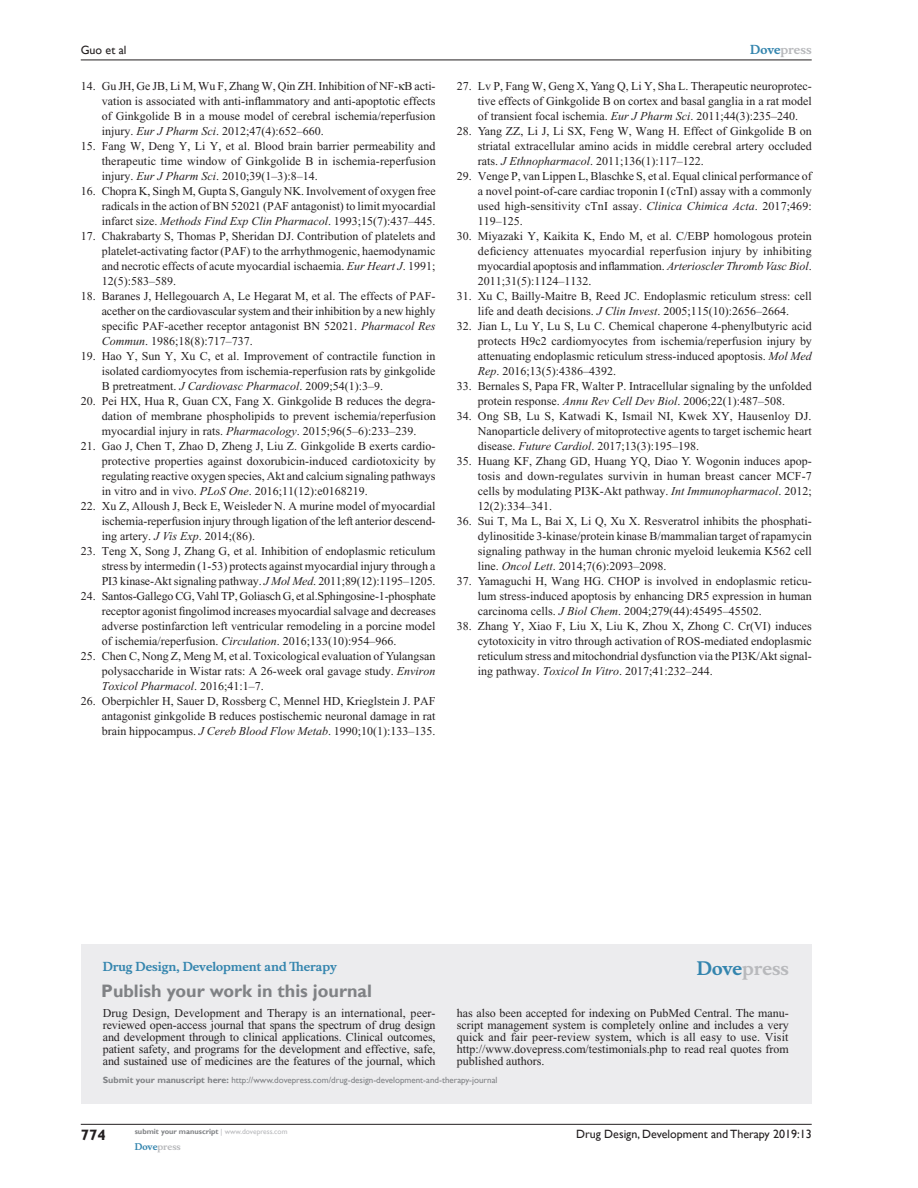
<style>
.page{position:relative;width:918px;height:1188px;background:#fff}
.page>*{position:absolute;margin:0;border:0;box-sizing:border-box;transform-origin:0 0}
.t1{font:700 18px "Gill Sans";color:#808285}
.t2{font:700 18px "Musee";color:#b8b9bc}
.t3{font:700 15px "Gill Sans";color:#231f20}
.RefNL2{font:12px/15px "Times New Roman";color:#231f20;text-align:justify}
.t4{font:12px "Gill Sans";color:#231f20}
.t5{font:700 12px "Musee";color:#3485ae}
.t6{font:700 12px "Musee";color:#b8b9bc}
.t7{font:9px "Gill Sans";color:#808285}
.t8{font:700 9px "Musee";color:#b8b9bc}
.t9{font:700 7.5px "Gill Sans";color:#808285}
.s1{font-style:italic}
.s2{color:#3485ae}
.s3{font-weight:700}
.s4{font-weight:400;color:#b8b9bc}
</style>
<div class="page">
<div style="left:81px;top:944px;width:731px;height:159px;background:#ececee"></div>
<hr style="left:81px;top:1124px;width:731px;height:1px;background:#231f20">
<hr style="left:81px;top:60px;width:731px;height:1px;background:#231f20">
<p class="t4" style="left:81px;top:43px;width:47px">Guo et al</p>
<p class="RefNL2" style="left:102px;top:79px;width:335px;text-indent:-21px">14. Gu JH, Ge JB, Li M, Wu F, Zhang W, Qin ZH. Inhibition of NF- B acti&shy;vation is associated with anti-inflammatory and anti-apoptotic effects of Ginkgolide B in a mouse model of cerebral ischemia/reperfusion injury. <span class="s1">Eur J Pharm Sci</span>. 2012;47(4):652–660.</p>
<p class="RefNL2" style="left:102px;top:139px;width:335px;text-indent:-21px">15. Fang W, Deng Y, Li Y, et al. Blood brain barrier permeability and therapeutic time window of Ginkgolide B in ischemia-reperfusion injury. <span class="s1">Eur J Pharm Sci</span>. 2010;39(1–3):8–14.</p>
<p class="RefNL2" style="left:102px;top:184px;width:335px;text-indent:-21px">16. Chopra K, Singh M, Gupta S, Ganguly NK. Involvement of oxygen free radicals in the action of BN 52021 (PAF antagonist) to limit myocardial infarct size. <span class="s1">Methods Find Exp Clin Pharmacol</span>. 1993;15(7):437–445.</p>
<p class="RefNL2" style="left:102px;top:229px;width:335px;text-indent:-21px">17. Chakrabarty S, Thomas P, Sheridan DJ. Contribution of platelets and platelet-activating factor (PAF) to the arrhythmogenic, haemodynamic and necrotic effects of acute myocardial ischaemia. <span class="s1">Eur Heart J</span>. 1991; 12(5):583–589.</p>
<p class="RefNL2" style="left:102px;top:289px;width:335px;text-indent:-21px">18. Baranes J, Hellegouarch A, Le Hegarat M, et al. The effects of PAF&shy;acether on the cardiovascular system and their inhibition by a new highly specific PAF-acether receptor antagonist BN 52021. <span class="s1">Pharmacol Res Commun</span>. 1986;18(8):717–737.</p>
<p class="RefNL2" style="left:102px;top:349px;width:335px;text-indent:-21px">19. Hao Y, Sun Y, Xu C, et al. Improvement of contractile function in isolated cardiomyocytes from ischemia-reperfusion rats by ginkgolide B pretreatment. <span class="s1">J Cardiovasc Pharmacol</span>. 2009;54(1):3–9.</p>
<p class="RefNL2" style="left:102px;top:394px;width:335px;text-indent:-21px">20. Pei HX, Hua R, Guan CX, Fang X. Ginkgolide B reduces the degra&shy;dation of membrane phospholipids to prevent ischemia/reperfusion myocardial injury in rats. <span class="s1">Pharmacology</span>. 2015;96(5–6):233–239.</p>
<p class="RefNL2" style="left:102px;top:439px;width:335px;text-indent:-21px">21. Gao J, Chen T, Zhao D, Zheng J, Liu Z. Ginkgolide B exerts cardio&shy;protective properties against doxorubicin-induced cardiotoxicity by regulating reactive oxygen species, Akt and calcium signaling pathways in vitro and in vivo. <span class="s1">PLoS One</span>. 2016;11(12):e0168219.</p>
<p class="RefNL2" style="left:102px;top:499px;width:335px;text-indent:-21px">22. Xu Z, Alloush J, Beck E, Weisleder N. A murine model of myocardial ischemia-reperfusion injury through ligation of the left anterior descend&shy;ing artery. <span class="s1">J Vis Exp</span>. 2014;(86).</p>
<p class="RefNL2" style="left:102px;top:544px;width:335px;text-indent:-21px">23. Teng X, Song J, Zhang G, et al. Inhibition of endoplasmic reticulum stress by intermedin (1-53) protects against myocardial injury through a PI3 kinase-Akt signaling pathway. <span class="s1">J Mol Med</span>. 2011;89(12):1195–1205.</p>
<p class="RefNL2" style="left:102px;top:589px;width:336px;text-indent:-21px">24. Santos-Gallego CG, Vahl TP, Goliasch G, et al.Sphingosine-1-phosphate receptor agonist fingolimod increases myocardial salvage and decreases adverse postinfarction left ventricular remodeling in a porcine model of ischemia/reperfusion. <span class="s1">Circulation</span>. 2016;133(10):954–966.</p>
<p class="RefNL2" style="left:102px;top:649px;width:335px;text-indent:-21px">25. Chen C, Nong Z, Meng M, et al. Toxicological evaluation of Yulangsan polysaccharide in Wistar rats: A 26-week oral gavage study. <span class="s1">Environ Toxicol Pharmacol</span>. 2016;41:1–7.</p>
<p class="RefNL2" style="left:102px;top:694px;width:335px;text-indent:-21px">26. Oberpichler H, Sauer D, Rossberg C, Mennel HD, Krieglstein J. PAF antagonist ginkgolide B reduces postischemic neuronal damage in rat brain hippocampus. <span class="s1">J Cereb Blood Flow Metab</span>. 1990;10(1):133–135.</p>
<p class="t6" style="left:750px;top:43px;width:63px"><span class="s2">Dove</span>press</p>
<p class="RefNL2" style="left:478px;top:79px;width:335px;text-indent:-21px">27. Lv P, Fang W, Geng X, Yang Q, Li Y, Sha L. Therapeutic neuroprotec&shy;tive effects of Ginkgolide B on cortex and basal ganglia in a rat model of transient focal ischemia. <span class="s1">Eur J Pharm Sci</span>. 2011;44(3):235–240.</p>
<p class="RefNL2" style="left:478px;top:124px;width:335px;text-indent:-21px">28. Yang ZZ, Li J, Li SX, Feng W, Wang H. Effect of Ginkgolide B on striatal extracellular amino acids in middle cerebral artery occluded rats. <span class="s1">J Ethnopharmacol</span>. 2011;136(1):117–122.</p>
<p class="RefNL2" style="left:478px;top:169px;width:335px;text-indent:-21px">29. Venge P, van Lippen L, Blaschke S, et al. Equal clinical performance of a novel point-of-care cardiac troponin I (cTnI) assay with a commonly used high-sensitivity cTnI assay. <span class="s1">Clinica Chimica Acta</span>. 2017;469:<br>119–125.</p>
<p class="RefNL2" style="left:478px;top:229px;width:335px;text-indent:-21px">30. Miyazaki Y, Kaikita K, Endo M, et al. C/EBP homologous protein deficiency attenuates myocardial reperfusion injury by inhibiting myocardial apoptosis and inflammation. <span class="s1">Arterioscler Thromb Vasc Biol</span>.<br>2011;31(5):1124–1132.</p>
<p class="RefNL2" style="left:457px;top:289px;width:356px;text-align:center">31. Xu C, Bailly-Maitre B, Reed JC. Endoplasmic reticulum stress: cell life and death decisions. <span class="s1">J Clin Invest</span>. 2005;115(10):2656–2664.</p>
<p class="RefNL2" style="left:478px;top:319px;width:336px;text-indent:-21px">32. Jian L, Lu Y, Lu S, Lu C. Chemical chaperone 4-phenylbutyric acid protects H9c2 cardiomyocytes from ischemia/reperfusion injury by attenuating endoplasmic reticulum stress-induced apoptosis. <span class="s1">Mol Med Rep</span>. 2016;13(5):4386–4392.</p>
<p class="RefNL2" style="left:457px;top:379px;width:356px;text-align:center">33. Bernales S, Papa FR, Walter P. Intracellular signaling by the unfolded protein response. <span class="s1">Annu Rev Cell Dev Biol</span>. 2006;22(1):487–508.</p>
<p class="RefNL2" style="left:478px;top:409px;width:335px;text-indent:-21px">34. Ong SB, Lu S, Katwadi K, Ismail NI, Kwek XY, Hausenloy DJ.<br>Nanoparticle delivery of mitoprotective agents to target ischemic heart disease. <span class="s1">Future Cardiol</span>. 2017;13(3):195–198.</p>
<p class="RefNL2" style="left:478px;top:454px;width:336px;text-indent:-21px">35. Huang KF, Zhang GD, Huang YQ, Diao Y. Wogonin induces apop&shy;tosis and down-regulates survivin in human breast cancer MCF-7 cells by modulating PI3K-Akt pathway. <span class="s1">Int Immunopharmacol</span>. 2012; 12(2):334–341.</p>
<p class="RefNL2" style="left:478px;top:514px;width:335px;text-indent:-21px">36. Sui T, Ma L, Bai X, Li Q, Xu X. Resveratrol inhibits the phosphati&shy;dylinositide 3-kinase/protein kinase B/mammalian target of rapamycin signaling pathway in the human chronic myeloid leukemia K562 cell line. <span class="s1">Oncol Lett</span>. 2014;7(6):2093–2098.</p>
<p class="RefNL2" style="left:478px;top:574px;width:335px;text-indent:-21px">37. Yamaguchi H, Wang HG. CHOP is involved in endoplasmic reticu&shy;lum stress-induced apoptosis by enhancing DR5 expression in human carcinoma cells. <span class="s1">J Biol Chem</span>. 2004;279(44):45495–45502.</p>
<p class="RefNL2" style="left:478px;top:619px;width:335px;text-indent:-21px">38. Zhang Y, Xiao F, Liu X, Liu K, Zhou X, Zhong C. Cr(VI) induces cytotoxicity in vitro through activation of ROS-mediated endoplasmic reticulum stress and mitochondrial dysfunction via the PI3K/Akt signal&shy;ing pathway. <span class="s1">Toxicol In Vitro</span>. 2017;41:232–244.</p>
<p class="t5" style="left:103px;top:959px;width:236px">Drug Design, Development and Therapy</p>
<h1 class="t1" style="left:101px;top:980px;width:272px">Publish your work in this journal</h1>
<h1 class="t2" style="left:697px;top:958px;width:94px"><span class="s2">Dove</span>press</h1>
<p class="RefNL2" style="left:103px;top:1007px;width:334px;line-height:12px">Drug Design, Development and Therapy is an international, peer&shy;reviewed open-access journal that spans the spectrum of drug design and development through to clinical applications. Clinical outcomes, patient safety, and programs for the development and effective, safe, and sustained use of medicines are the features of the journal, which</p>
<p class="RefNL2" style="left:457px;top:1007px;width:333px;line-height:12px">has also been accepted for indexing on PubMed Central. The manu&shy;script management system is completely online and includes a very quick and fair peer-review system, which is all easy to use. Visit http://www.dovepress.com/testimonials.php to read real quotes from published authors.</p>
<p class="t7" style="left:103px;top:1075px;width:396px"><span class="s3">Submit your manuscript here:</span> http://www.dovepress.com/drug-design-development-and-therapy-journal</p>
<p class="t3" style="left:81px;top:1126px;width:26px">774</p>
<p class="t9" style="left:135px;top:1127px;width:154px">submit your manuscript <span class="s4">| www.dovepress.com</span></p>
<p class="t8" style="left:135px;top:1141px;width:48px"><span class="s2">Dove</span>press</p>
<p class="t4" style="left:576px;top:1127px;width:237px">Drug Design, Development and Therapy 2019:13</p>
</div>
